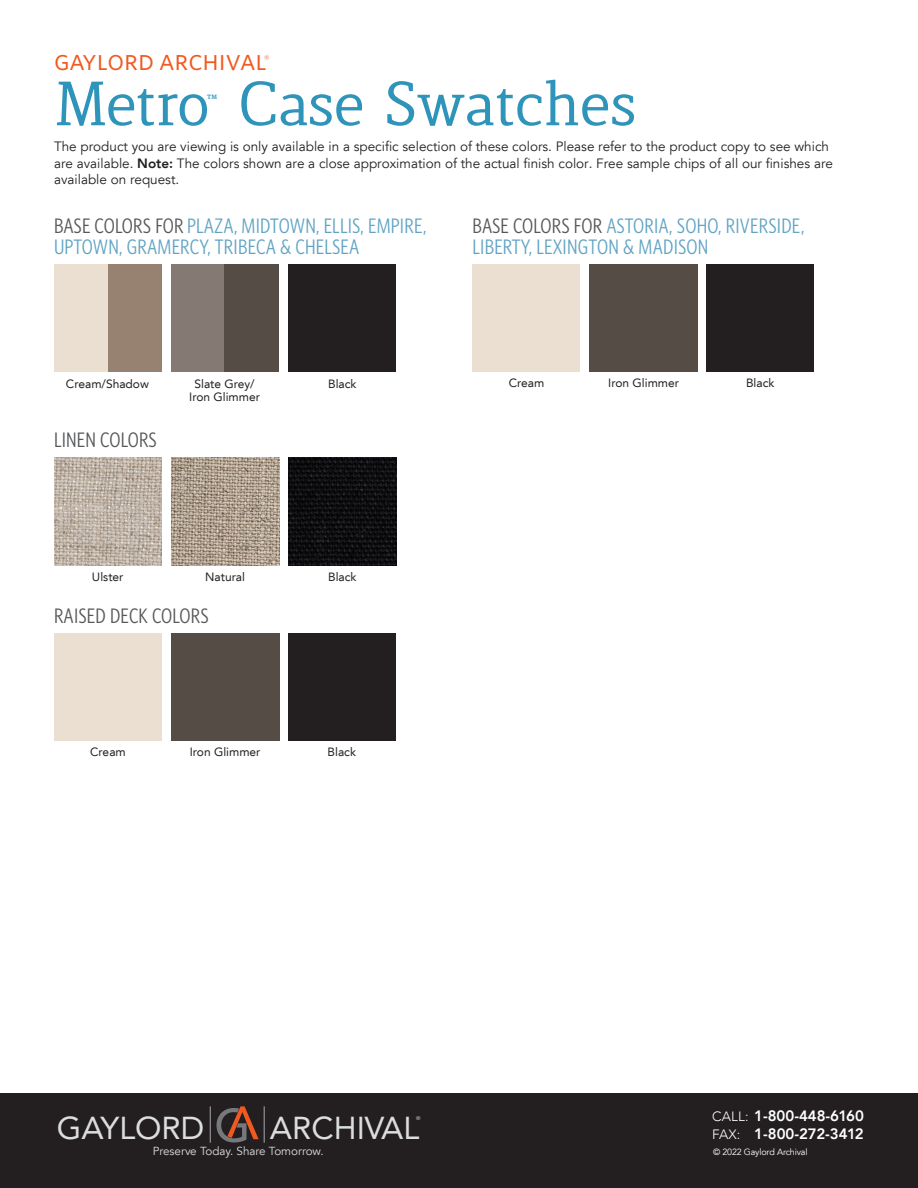
<style>
.page{position:relative;width:918px;height:1188px;background:#fff}
.page>*{position:absolute;margin:0;border:0;box-sizing:border-box;transform-origin:0 0}
.t1{font:60px "Lenga";color:#2f94ba}
.t2{font:31.65px "Avenir LT";color:#dcdddf}
.t3{font:29.4px "Whitney Book SC";color:#f15921}
.t4{font:21px/21px "Whitney Condensed";letter-spacing:.01em;color:#61a4c4}
.t5{font:21px "Whitney Condensed";letter-spacing:.01em;color:#57585a}
.t6{font:800 15px/18px "Avenir LT";color:#fff}
.t7{font:13.5px/16.5px "Avenir LT";color:#231f20}
.t8{font:12px/13.5px "Avenir LT";color:#231f20;text-align:center}
.t9{font:12px "Lenga";color:#2f94ba}
.t10{font:11.7px "Avenir LT";color:#dcdddf}
.t11{font:9.6px "Whitney Book SC";color:#f15921}
.t12{font:9px "Avenir LT";letter-spacing:-.02em;color:#fff}
.t13{font:5.4px "Avenir LT";color:#dcdddf}
.s1{font-weight:800}
.s2{color:#57585a}
.s3{font-weight:300;font-size:13.5px}
</style>
<div class="page">
<div style="left:0;top:1094px;width:918px;height:94px;background:#231f20"></div>
<svg style="left:216px;top:1106px;width:43px;height:37px"></svg>
<hr style="left:210px;top:1106px;width:1px;height:37px;background:#a8a9ad">
<hr style="left:264px;top:1106px;width:1px;height:37px;background:#a8a9ad">
<div style="left:54px;top:264px;width:54px;height:108px;background:#eadfd0"></div>
<div style="left:108px;top:264px;width:54px;height:108px;background:#978171"></div>
<div style="left:171px;top:264px;width:54px;height:108px;background:#857974"></div>
<div style="left:288px;top:264px;width:108px;height:108px;background:#231f20"></div>
<img style="left:54px;top:457px;width:108px;height:108px">
<img style="left:171px;top:457px;width:108px;height:108px">
<div style="left:472px;top:264px;width:108px;height:108px;background:#eadfd0"></div>
<div style="left:706px;top:264px;width:108px;height:108px;background:#231f20"></div>
<div style="left:171px;top:633px;width:108px;height:108px;background:#554c45"></div>
<div style="left:54px;top:633px;width:108px;height:108px;background:#eadfd0"></div>
<div style="left:288px;top:633px;width:108px;height:108px;background:#231f20"></div>
<div style="left:589px;top:264px;width:109px;height:108px;background:#554c45"></div>
<div style="left:225px;top:264px;width:54px;height:108px;background:#554c45"></div>
<img style="left:288px;top:457px;width:108px;height:108px">
<h3 class="t3" style="left:54px;top:43px;width:214px">gaylord archival</h3>
<p class="t11" style="left:264px;top:53px;width:7px">®</p>
<h1 class="t1" style="left:54px;top:75px;width:156px">Metro</h1>
<h1 class="t1" style="left:239px;top:75px;width:399px">Case Swatches</h1>
<p class="t9" style="left:206px;top:93px;width:13px">™</p>
<p class="t7" style="left:54px;top:139px;width:781px">The product you are viewing is only available in a specific selection of these colors. Please refer to the product copy to see which are available. <span class="s1">Note:</span> The colors shown are a close approximation of the actual finish color. Free sample chips of all our finishes are available on request.</p>
<h3 class="t4" style="left:54px;top:215px;width:374px"><span class="s2">BASE COLORS FOR</span> PLAZA, MIDTOWN, ELLIS, EMPIRE,<br>UPTOWN, GRAMERCY, TRIBECA &amp; CHELSEA</h3>
<h3 class="t4" style="left:473px;top:215px;width:333px"><span class="s2">BASE COLORS FOR</span> ASTORIA, SOHO, RIVERSIDE,<br>LIBERTY, LEXINGTON &amp; MADISON</h3>
<p class="t8" style="left:66px;top:377px;width:84px">Cream/Shadow</p>
<p class="t8" style="left:189px;top:377px;width:72px">Slate Grey/<br>Iron Glimmer</p>
<p class="t8" style="left:328px;top:377px;width:30px">Black</p>
<h3 class="t5" style="left:54px;top:428px;width:104px">LINEN COLORS</h3>
<p class="t8" style="left:509px;top:376px;width:37px">Cream</p>
<p class="t8" style="left:608px;top:376px;width:72px">Iron Glimmer</p>
<p class="t8" style="left:746px;top:376px;width:30px">Black</p>
<p class="t8" style="left:92px;top:570px;width:33px">Ulster</p>
<p class="t8" style="left:205px;top:570px;width:41px">Natural</p>
<h3 class="t5" style="left:54px;top:603px;width:156px">RAISED DECK COLORS</h3>
<p class="t8" style="left:328px;top:570px;width:30px">Black</p>
<p class="t8" style="left:90px;top:745px;width:37px">Cream</p>
<p class="t8" style="left:190px;top:745px;width:72px">Iron Glimmer</p>
<p class="t8" style="left:328px;top:745px;width:30px">Black</p>
<p class="t13" style="left:416px;top:1115px;width:6px">®</p>
<h2 class="t2" style="left:57px;top:1110px;width:149px">GAYLORD</h2>
<h2 class="t2" style="left:270px;top:1110px;width:151px">ARCHIVAL</h2>
<p class="t10" style="left:153px;top:1144px;width:172px">Preserve Today. Share Tomorrow.</p>
<p class="t6" style="left:712px;top:1107px;width:153px"><span class="s3">CALL:</span> 1-800-448-6160<br><span class="s3">FAX:</span> 1-800-272-3412</p>
<p class="t12" style="left:713px;top:1147px;width:96px">© 2022 Gaylord Archival</p>
</div>
